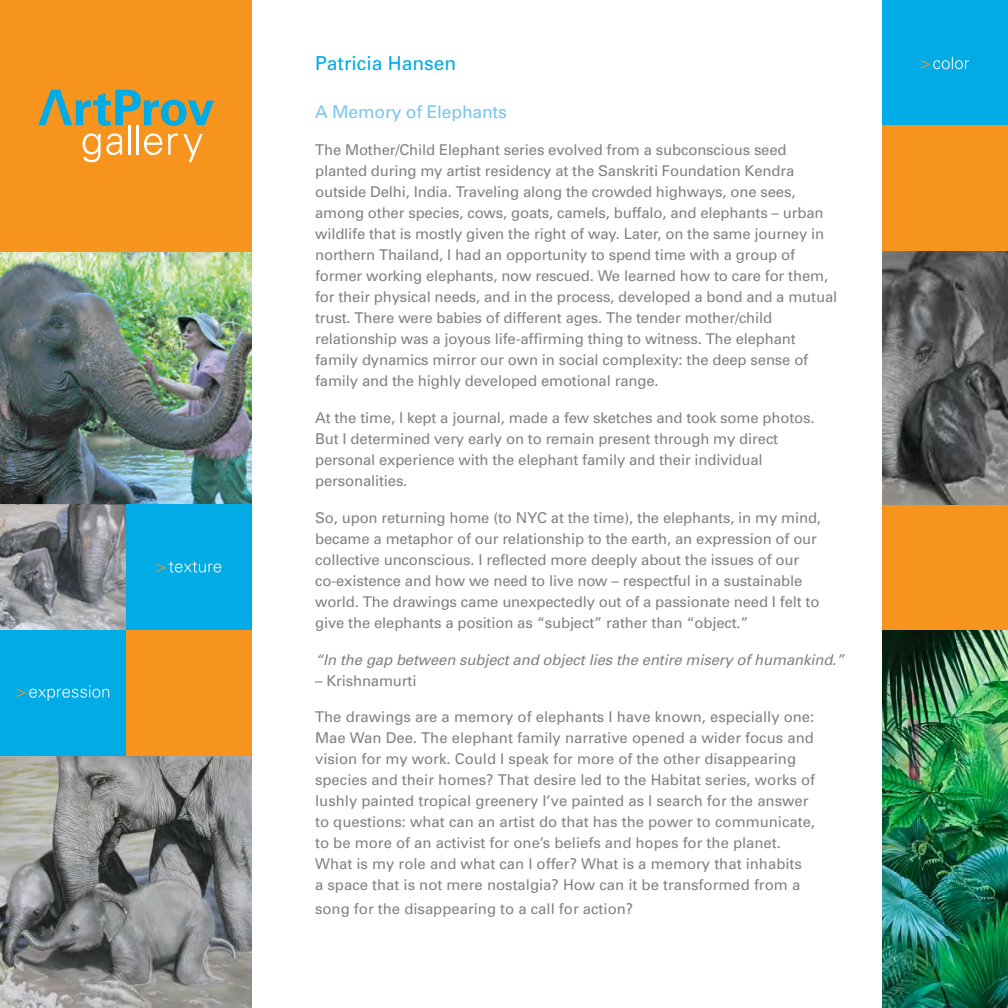
<style>
.page{position:relative;width:1008px;height:1008px;background:#fff}
.page>*{position:absolute;margin:0;border:0;box-sizing:border-box;transform-origin:0 0}
.t1{font:19.25px "Univers";color:#00abe6}
.t2{font:17.5px "Univers";letter-spacing:-.01em;color:#79c6ee}
.subheads{font:14.88px/21px "Univers";letter-spacing:-.01em;color:#808285}
.t3{font:italic 14.88px "Univers";letter-spacing:-.01em;color:#808285}
</style>
<div class="page">
<div style="left:882px;top:0;width:126px;height:126px;background:#00abe6"></div>
<img style="left:0;top:504px;width:126px;height:126px">
<div style="left:0;top:630px;width:126px;height:126px;background:#00abe6"></div>
<img style="left:0;top:252px;width:252px;height:252px">
<div style="left:126px;top:504px;width:126px;height:126px;background:#00abe6"></div>
<svg style="left:157px;top:561px;width:64px;height:12px"></svg>
<svg style="left:17px;top:685px;width:92px;height:16px"></svg>
<div style="left:126px;top:630px;width:126px;height:126px;background:#f7941d"></div>
<div style="left:882px;top:125px;width:126px;height:126px;background:#f7941d"></div>
<svg style="left:921px;top:57px;width:48px;height:12px"></svg>
<div style="left:0;top:0;width:252px;height:252px;background:#f7941d"></div>
<svg style="left:38px;top:90px;width:176px;height:36px"></svg>
<svg style="left:83px;top:133px;width:39px;height:29px"></svg>
<hr style="left:128px;top:125px;width:2px;height:29px;background:#fff">
<hr style="left:136px;top:125px;width:2px;height:29px;background:#fff">
<svg style="left:144px;top:133px;width:18px;height:22px"></svg>
<svg style="left:168px;top:133px;width:35px;height:29px"></svg>
<div style="left:882px;top:504px;width:126px;height:126px;background:#f7941d"></div>
<img style="left:882px;top:251px;width:126px;height:253px">
<img style="left:0;top:756px;width:252px;height:252px">
<img style="left:882px;top:630px;width:126px;height:378px">
<p class="t1" style="left:315px;top:52px;width:143px">Patricia Hansen</p>
<p class="t2" style="left:315px;top:101px;width:193px">A Memory of Elephants</p>
<p class="subheads" style="left:315px;top:139px;width:524px">The Mother/Child Elephant series evolved from a subconscious seed planted during my artist residency at the Sanskriti Foundation Kendra outside Delhi, India. Traveling along the crowded highways, one sees, among other species, cows, goats, camels, buffalo, and elephants – urban wildlife that is mostly given the right of way. Later, on the same journey in northern Thailand, I had an opportunity to spend time with a group of former working elephants, now rescued. We learned how to care for them, for their physical needs, and in the process, developed a bond and a mutual trust. There were babies of different ages. The tender mother/child relationship was a joyous life-affirming thing to witness. The elephant family dynamics mirror our own in social complexity: the deep sense of family and the highly developed emotional range.</p>
<p class="subheads" style="left:315px;top:407px;width:501px">At the time, I kept a journal, made a few sketches and took some photos.<br>But I determined very early on to remain present through my direct personal experience with the elephant family and their individual personalities.</p>
<p class="subheads" style="left:315px;top:507px;width:507px">So, upon returning home (to NYC at the time), the elephants, in my mind, became a metaphor of our relationship to the earth, an expression of our collective unconscious. I reflected more deeply about the issues of our co-existence and how we need to live now – respectful in a sustainable world. The drawings came unexpectedly out of a passionate need I felt to give the elephants a position as “subject” rather than “object.”</p>
<p class="t3" style="left:315px;top:650px;width:531px">“In the gap between subject and object lies the entire misery of humankind.”</p>
<p class="subheads" style="left:315px;top:670px;width:103px">– Krishnamurti</p>
<p class="subheads" style="left:315px;top:706px;width:502px">The drawings are a memory of elephants I have known, especially one:<br>Mae Wan Dee. The elephant family narrative opened a wider focus and vision for my work. Could I speak for more of the other disappearing species and their homes? That desire led to the Habitat series, works of lushly painted tropical greenery I’ve painted as I search for the answer to questions: what can an artist do that has the power to communicate, to be more of an activist for one’s beliefs and hopes for the planet.<br>What is my role and what can I offer? What is a memory that inhabits<br>a space that is not mere nostalgia? How can it be transformed from a</p>
<p class="subheads" style="left:315px;top:898px;width:320px">song for the disappearing to a call for action?</p>
</div>
